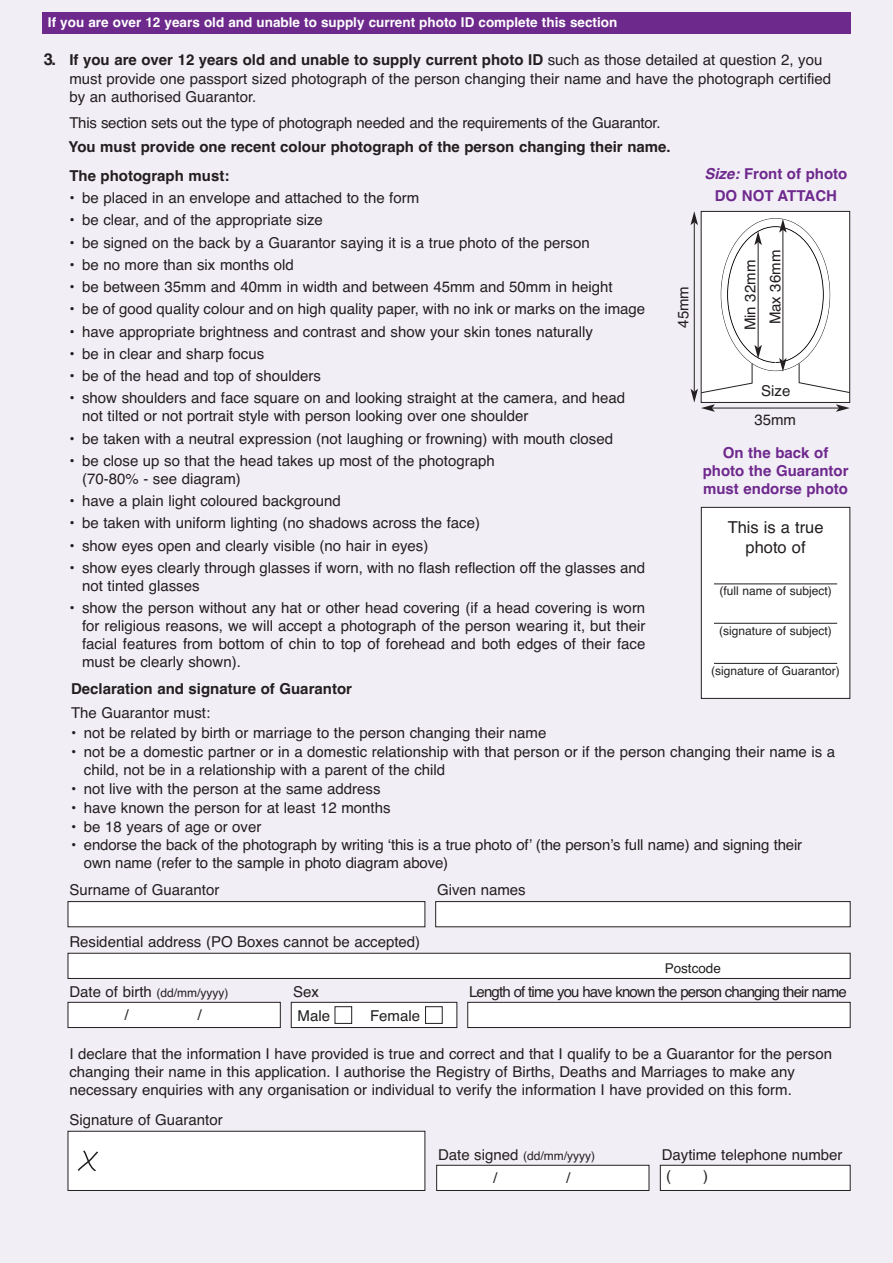
<style>
.page{position:relative;width:893px;height:1263px;background:#f2eef6}
.page>*{position:absolute;margin:0;border:0;box-sizing:border-box;transform-origin:0 0}
.t1{font:16.5px/19.8px "Helvetica";color:#231f20;text-align:center}
.t2{font:15px/18px "Helvetica";color:#231f20}
.t3{font:700 15px "Helvetica";color:#231f20}
.t4{font:700 15px/18px "Helvetica";color:#6e298d;text-align:center}
.t5{font:15px "Helvetica";letter-spacing:-.055em;color:#231f20}
.t6{font:700 13.5px "Helvetica";color:#fff}
.t7{font:13.5px "Helvetica";color:#231f20}
.t8{font:12px "Helvetica";color:#231f20}
.s1{font-weight:700;font-size:16.5px}
.s2{font-weight:700}
.s3{font-style:italic}
.s4{font-size:15px}
</style>
<div class="page">
<div style="left:42px;top:13px;width:808px;height:21px;background:#6e298d"></div>
<div style="left:701px;top:507px;width:149px;height:191px;background:#fff"></div>
<div style="left:701px;top:507px;width:149px;height:192px;border:1px solid #231f20"></div>
<svg style="left:690px;top:211px;width:160px;height:201px;background:#f5f4f5"></svg>
<hr style="left:714px;top:584px;width:123px;height:1px;background:#231f20">
<hr style="left:714px;top:663px;width:123px;height:1px;background:#231f20">
<hr style="left:714px;top:623px;width:123px;height:1px;background:#231f20">
<div style="left:68px;top:953px;width:782px;height:25px;background:#fff"></div>
<div style="left:68px;top:953px;width:782px;height:26px;border:1px solid #231f20"></div>
<div style="left:437px;top:1165px;width:212px;height:25px;background:#fff"></div>
<div style="left:436px;top:1165px;width:213px;height:26px;border:1px solid #231f20"></div>
<div style="left:68px;top:1002px;width:212px;height:26px;background:#fff"></div>
<div style="left:68px;top:1002px;width:212px;height:26px;border:1px solid #231f20"></div>
<div style="left:468px;top:1002px;width:382px;height:26px;background:#fff"></div>
<div style="left:468px;top:1002px;width:382px;height:26px;border:1px solid #231f20"></div>
<div style="left:660px;top:1165px;width:190px;height:25px;background:#fff"></div>
<div style="left:660px;top:1165px;width:190px;height:26px;border:1px solid #231f20"></div>
<div style="left:68px;top:902px;width:357px;height:25px;background:#fff"></div>
<div style="left:68px;top:901px;width:357px;height:26px;border:1px solid #231f20"></div>
<div style="left:436px;top:902px;width:414px;height:25px;background:#fff"></div>
<div style="left:435px;top:901px;width:415px;height:26px;border:1px solid #231f20"></div>
<div style="left:68px;top:1131px;width:357px;height:59px;background:#fff"></div>
<div style="left:68px;top:1131px;width:357px;height:60px;border:1px solid #231f20"></div>
<svg style="left:77px;top:1150px;width:21px;height:22px"></svg>
<div style="left:291px;top:1002px;width:166px;height:26px;background:#fff"></div>
<div style="left:291px;top:1002px;width:166px;height:26px;border:1px solid #231f20"></div>
<div style="left:335px;top:1007px;width:17px;height:17px;border:1px solid #231f20"></div>
<div style="left:425px;top:1007px;width:17px;height:17px;border:1px solid #231f20"></div>
<p class="t6" style="left:48px;top:18px;width:571px">If you are over 12 years old and unable to supply current photo ID complete this section</p>
<p class="t2" style="left:69px;top:52px;width:763px;text-indent:-26px"><span class="s1">3.</span> <span class="s2">If you are over 12 years old and unable to supply current photo ID</span> such as those detailed at question 2, you must provide one passport sized photograph of the person changing their name and have the photograph certified by an authorised Guarantor.</p>
<p class="t2" style="left:69px;top:115px;width:593px">This section sets out the type of photograph needed and the requirements of the Guarantor.</p>
<p class="t3" style="left:69px;top:170px;width:161px">The photograph must:</p>
<p class="t2" style="left:69px;top:190px;width:351px">• be placed in an envelope and attached to the form</p>
<p class="t2" style="left:69px;top:213px;width:255px">• be clear, and of the appropriate size</p>
<p class="t2" style="left:69px;top:235px;width:522px">• be signed on the back by a Guarantor saying it is a true photo of the person</p>
<p class="t2" style="left:69px;top:257px;width:226px">• be no more than six months old</p>
<p class="t2" style="left:69px;top:279px;width:545px">• be between 35mm and 40mm in width and between 45mm and 50mm in height</p>
<p class="t2" style="left:69px;top:302px;width:577px">• be of good quality colour and on high quality paper, with no ink or marks on the image</p>
<p class="t2" style="left:69px;top:324px;width:525px">• have appropriate brightness and contrast and show your skin tones naturally</p>
<p class="t2" style="left:69px;top:346px;width:196px">• be in clear and sharp focus</p>
<p class="t2" style="left:69px;top:368px;width:253px">• be of the head and top of shoulders</p>
<p class="t2" style="left:82px;top:391px;width:544px;text-indent:-13px">• show shoulders and face square on and looking straight at the camera, and head not tilted or not portrait style with person looking over one shoulder</p>
<p class="t2" style="left:69px;top:431px;width:545px">• be taken with a neutral expression (not laughing or frowning) with mouth closed</p>
<p class="t2" style="left:82px;top:453px;width:414px;text-indent:-13px">• be close up so that the head takes up most of the photograph (70-80% - see diagram)</p>
<p class="t2" style="left:69px;top:493px;width:273px">• have a plain light coloured background</p>
<p class="t2" style="left:69px;top:516px;width:412px">• be taken with uniform lighting (no shadows across the face)</p>
<p class="t2" style="left:69px;top:538px;width:360px">• show eyes open and clearly visible (no hair in eyes)</p>
<p class="t2" style="left:82px;top:560px;width:565px;text-indent:-13px">• show eyes clearly through glasses if worn, with no flash reflection off the glasses and not tinted glasses</p>
<p class="t2" style="left:82px;top:600px;width:565px;text-align:justify;text-indent:-13px">• show the person without any hat or other head covering (if a head covering is worn for religious reasons, we will accept a photograph of the person wearing it, but their facial features from bottom of chin to top of forehead and both edges of their face must be clearly shown).</p>
<p class="t3" style="left:68px;top:141px;width:604px">You must provide one recent colour photograph of the person changing their name.</p>
<p class="t4" style="left:704px;top:164px;width:144px;line-height:22.2px"><span class="s3">Size:</span> Front of photo<br>DO NOT ATTACH</p>
<p class="t2" style="left:739px;top:324px;width:76px;line-height:24.8px;text-indent:-6px;rotate:-90deg">Min 32mm<br>Max 36mm</p>
<p class="t2" style="left:675px;top:328px;width:43px;rotate:-90deg">45mm</p>
<p class="t2" style="left:761px;top:383px;width:31px">Size</p>
<p class="t2" style="left:754px;top:412px;width:43px">35mm</p>
<p class="t4" style="left:703px;top:445px;width:147px">On the back of photo the Guarantor must endorse photo</p>
<p class="t1" style="left:728px;top:519px;width:97px">This is a true photo of</p>
<p class="t8" style="left:719px;top:586px;width:114px">(full name of subject)</p>
<p class="t8" style="left:719px;top:626px;width:114px">(signature of subject)</p>
<p class="t8" style="left:711px;top:666px;width:130px">(signature of Guarantor)</p>
<p class="t3" style="left:71px;top:683px;width:282px">Declaration and signature of Guarantor</p>
<p class="t2" style="left:71px;top:705px;width:141px">The Guarantor must:</p>
<p class="t2" style="left:71px;top:725px;width:477px">• not be related by birth or marriage to the person changing their name</p>
<p class="t2" style="left:84px;top:744px;width:753px;text-indent:-13px">• not be a domestic partner or in a domestic relationship with that person or if the person changing their name is a child, not be in a relationship with a parent of the child</p>
<p class="t2" style="left:71px;top:781px;width:311px">• not live with the person at the same address</p>
<p class="t2" style="left:71px;top:800px;width:321px">• have known the person for at least 12 months</p>
<p class="t2" style="left:71px;top:819px;width:192px">• be 18 years of age or over</p>
<p class="t2" style="left:84px;top:838px;width:720px;text-indent:-13px">• endorse the back of the photograph by writing ‘this is a true photo of’ (the person’s full name) and signing their own name (refer to the sample in photo diagram above)</p>
<p class="t2" style="left:69px;top:882px;width:152px">Surname of Guarantor</p>
<p class="t2" style="left:437px;top:882px;width:90px">Given names</p>
<p class="t2" style="left:69px;top:934px;width:352px">Residential address (PO Boxes cannot be accepted)</p>
<p class="t7" style="left:665px;top:964px;width:58px">Postcode</p>
<p class="t2" style="left:298px;top:982px;width:34px;line-height:23.5px;text-indent:-4px">Sex<br>Male</p>
<p class="t8" style="left:69px;top:989px;width:161px"><span class="s4">Date of birth</span> (dd/mm/yyyy)</p>
<p class="t2" style="left:124px;top:1008px;width:6px">/</p>
<p class="t2" style="left:197px;top:1008px;width:6px">/</p>
<p class="t5" style="left:469px;top:986px;width:379px">Length of time you have known the person changing their name</p>
<p class="t2" style="left:370px;top:1008px;width:51px">Female</p>
<p class="t2" style="left:69px;top:1046px;width:764px">I declare that the information I have provided is true and correct and that I qualify to be a Guarantor for the person changing their name in this application. I authorise the Registry of Births, Deaths and Marriages to make any necessary enquiries with any organisation or individual to verify the information I have provided on this form.</p>
<p class="t2" style="left:69px;top:1112px;width:155px">Signature of Guarantor</p>
<p class="t8" style="left:438px;top:1152px;width:158px"><span class="s4">Date signed</span> (dd/mm/yyyy)</p>
<p class="t2" style="left:493px;top:1171px;width:6px">/</p>
<p class="t2" style="left:566px;top:1171px;width:6px">/</p>
<p class="t2" style="left:662px;top:1147px;width:182px">Daytime telephone number</p>
<p class="t2" style="left:666px;top:1169px;width:6px">(</p>
<p class="t2" style="left:703px;top:1169px;width:6px">)</p>
</div>
